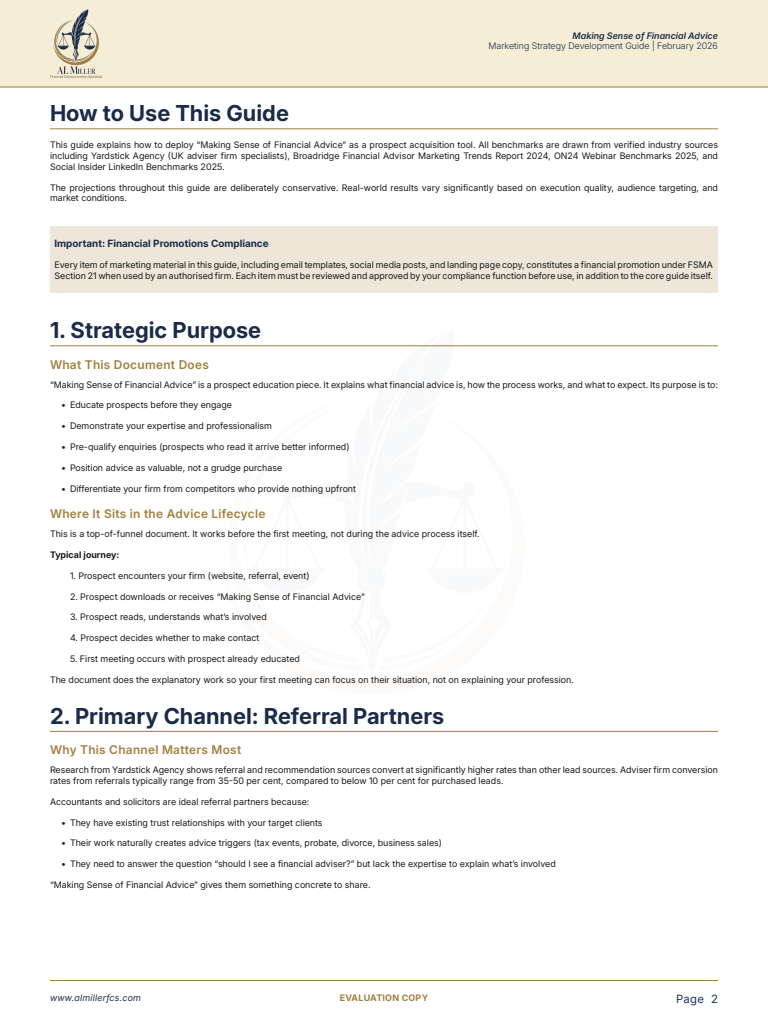
<style>
.page{position:relative;width:768px;height:1024px;background:#fff}
.page>*{position:absolute;margin:0;border:0;box-sizing:border-box;transform-origin:0 0}
.t1{font:700 22px "Inter 18 pt";color:#1a2b4a}
.t2{font:600 12px "Inter 18 pt";letter-spacing:.025em;color:#a27f40}
.t3{font:11.45px "Inter 18 pt";color:#1b365d}
.t4{font:700 10px "Inter 18 pt";color:#1a2b4a}
.t5{font:9px/10.8px "Inter 18 pt";color:#1a1a1a}
.t6{font:300 9px "Inter 18 pt";color:#1a2b4a}
.t7{font:italic 600 9px "Inter 18 pt";color:#1a2b4a}
.t8{font:italic 9px "Inter 18 pt";letter-spacing:.025em;color:#1a2b4a}
.t9{font:700 9px "Inter 18 pt";color:#1a1a1a}
.t10{font:700 9px "Inter 18 pt";letter-spacing:.025em;color:#a27f40}
</style>
<div class="page">
<hr style="left:50px;top:128px;width:668px;height:1px;background:#a27f40">
<div style="left:50px;top:226px;width:668px;height:11px;background:#ede6d9"></div>
<div style="left:50px;top:237px;width:668px;height:12px;background:#ede6d9"></div>
<div style="left:50px;top:249px;width:668px;height:43px;background:#ede6d9"></div>
<hr style="left:50px;top:345px;width:668px;height:1px;background:#a27f40">
<hr style="left:50px;top:731px;width:668px;height:1px;background:#a27f40">
<img style="left:179px;top:345px;width:390px;height:2px">
<div style="left:0;top:0;width:768px;height:87px;background:#f5edd6"></div>
<img style="left:50px;top:9px;width:52px;height:69px">
<hr style="left:50px;top:980px;width:668px;height:1px;background:#a27f40">
<hr style="left:0;top:86px;width:768px;height:1px;background:#a27f40">
<p class="t7" style="left:573px;top:30px;width:147px">Making Sense of Financial Advice</p>
<p class="t6" style="left:489px;top:41px;width:231px">Marketing Strategy Development Guide | February 2026</p>
<h1 class="t1" style="left:50px;top:101px;width:240px">How to Use This Guide</h1>
<p class="t5" style="left:50px;top:139px;width:670px;text-align:justify">This guide explains how to deploy “Making Sense of Financial Advice” as a prospect acquisition tool. All benchmarks are drawn from verified industry sources including Yardstick Agency (UK adviser firm specialists), Broadridge Financial Advisor Marketing Trends Report 2024, ON24 Webinar Benchmarks 2025, and Social Insider LinkedIn Benchmarks 2025.</p>
<p class="t5" style="left:50px;top:182px;width:670px">The projections throughout this guide are deliberately conservative. Real-world results vary significantly based on execution quality, audience targeting, and market conditions.</p>
<p class="t4" style="left:54px;top:238px;width:216px">Important: Financial Promotions Compliance</p>
<p class="t5" style="left:54px;top:259px;width:660px">Every item of marketing material in this guide, including email templates, social media posts, and landing page copy, constitutes a financial promotion under FSMA<br>Section 21 when used by an authorised firm. Each item must be reviewed and approved by your compliance function before use, in addition to the core guide itself.</p>
<h1 class="t1" style="left:50px;top:318px;width:213px">1. Strategic Purpose</h1>
<h2 class="t2" style="left:50px;top:358px;width:160px">What This Document Does</h2>
<p class="t5" style="left:50px;top:379px;width:669px">“Making Sense of Financial Advice” is a prospect education piece. It explains what financial advice is, how the process works, and what to expect. Its purpose is to:</p>
<p class="t5" style="left:61px;top:400px;width:173px">• Educate prospects before they engage</p>
<p class="t5" style="left:61px;top:421px;width:212px">• Demonstrate your expertise and professionalism</p>
<p class="t5" style="left:61px;top:441px;width:290px">• Pre-qualify enquiries (prospects who read it arrive better informed)</p>
<p class="t5" style="left:61px;top:462px;width:223px">• Position advice as valuable, not a grudge purchase</p>
<p class="t5" style="left:61px;top:483px;width:297px">• Differentiate your firm from competitors who provide nothing upfront</p>
<h2 class="t2" style="left:50px;top:508px;width:217px">Where It Sits in the Advice Lifecycle</h2>
<p class="t5" style="left:50px;top:528px;width:431px">This is a top-of-funnel document. It works before the first meeting, not during the advice process itself.</p>
<p class="t9" style="left:50px;top:550px;width:71px">Typical journey:</p>
<p class="t5" style="left:70px;top:570px;width:241px">1. Prospect encounters your firm (website, referral, event)</p>
<p class="t5" style="left:70px;top:591px;width:296px">2. Prospect downloads or receives “Making Sense of Financial Advice”</p>
<p class="t5" style="left:70px;top:611px;width:198px">3. Prospect reads, understands what’s involved</p>
<p class="t5" style="left:70px;top:632px;width:191px">4. Prospect decides whether to make contact</p>
<p class="t5" style="left:70px;top:653px;width:232px">5. First meeting occurs with prospect already educated</p>
<p class="t5" style="left:50px;top:674px;width:525px">The document does the explanatory work so your first meeting can focus on their situation, not on explaining your profession.</p>
<h1 class="t1" style="left:50px;top:704px;width:396px">2. Primary Channel: Referral Partners</h1>
<h2 class="t2" style="left:50px;top:743px;width:193px">Why This Channel Matters Most</h2>
<p class="t5" style="left:50px;top:764px;width:669px">Research from Yardstick Agency shows referral and recommendation sources convert at significantly higher rates than other lead sources. Adviser firm conversion rates from referrals typically range from 35-50 per cent, compared to below 10 per cent for purchased leads.</p>
<p class="t5" style="left:50px;top:796px;width:261px">Accountants and solicitors are ideal referral partners because:</p>
<p class="t5" style="left:61px;top:817px;width:263px">• They have existing trust relationships with your target clients</p>
<p class="t5" style="left:61px;top:838px;width:382px">• Their work naturally creates advice triggers (tax events, probate, divorce, business sales)</p>
<p class="t5" style="left:61px;top:859px;width:496px">• They need to answer the question “should I see a financial adviser?” but lack the expertise to explain what’s involved</p>
<p class="t5" style="left:50px;top:879px;width:322px">“Making Sense of Financial Advice” gives them something concrete to share.</p>
<p class="t8" style="left:50px;top:993px;width:93px">www.almillerfcs.com</p>
<p class="t10" style="left:340px;top:993px;width:90px">EVALUATION COPY</p>
<p class="t3" style="left:676px;top:990px;width:43px">Page 2</p>
</div>
